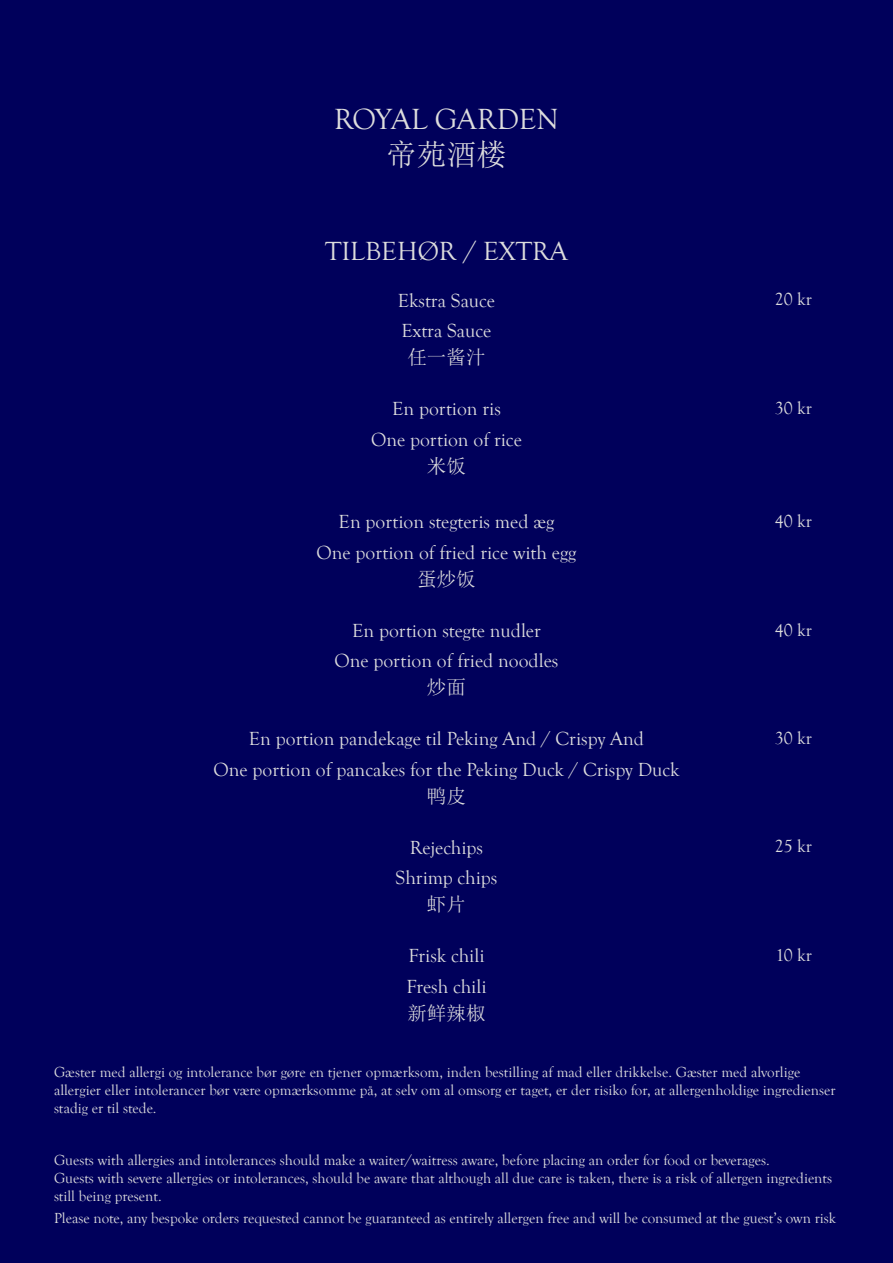
<style>
.page{position:relative;width:893px;height:1263px;background:#00005b}
.page>*{position:absolute;margin:0;border:0;box-sizing:border-box;transform-origin:0 0}
.t1{font:30px "Goudy Old Style T";color:#ddd}
.t2{font:30px "Sim Sun";color:#ddd}
.t3{font:27px "Goudy Old Style T";color:#ddd}
.t4{font:19.5px "Goudy Old Style T";color:#ddd}
.t5{font:19.5px "Sim Sun";color:#ddd}
.t6{font:18px "Goudy Old Style T";color:#ddd}
.t7{font:15px/18px "Goudy Old Style T";color:#ddd}
</style>
<div class="page">
<p class="t1" style="left:334px;top:103px;width:226px">ROYAL GARDEN</p>
<p class="t2" style="left:386px;top:139px;width:121px">帝苑酒楼</p>
<p class="t3" style="left:325px;top:237px;width:244px">TILBEHØR / EXTRA</p>
<p class="t4" style="left:398px;top:290px;width:99px">Ekstra Sauce</p>
<p class="t4" style="left:401px;top:320px;width:91px">Extra Sauce</p>
<p class="t5" style="left:407px;top:347px;width:79px">任一酱汁</p>
<p class="t6" style="left:775px;top:289px;width:39px">20 kr</p>
<p class="t4" style="left:392px;top:398px;width:110px">En portion ris</p>
<p class="t6" style="left:775px;top:398px;width:39px">30 kr</p>
<p class="t4" style="left:371px;top:428px;width:152px">One portion of rice</p>
<p class="t5" style="left:427px;top:456px;width:40px">米饭</p>
<p class="t4" style="left:339px;top:511px;width:217px">En portion stegteris med æg</p>
<p class="t6" style="left:775px;top:511px;width:39px">40 kr</p>
<p class="t4" style="left:317px;top:542px;width:261px">One portion of fried rice with egg</p>
<p class="t5" style="left:417px;top:569px;width:60px">蛋炒饭</p>
<p class="t4" style="left:352px;top:620px;width:190px">En portion stegte nudler</p>
<p class="t4" style="left:334px;top:650px;width:226px">One portion of fried noodles</p>
<p class="t5" style="left:427px;top:678px;width:40px">炒面</p>
<p class="t6" style="left:775px;top:620px;width:39px">40 kr</p>
<p class="t4" style="left:249px;top:728px;width:397px">En portion pandekage til Peking And / Crispy And</p>
<p class="t6" style="left:775px;top:728px;width:39px">30 kr</p>
<p class="t4" style="left:213px;top:759px;width:468px">One portion of pancakes for the Peking Duck / Crispy Duck</p>
<p class="t5" style="left:427px;top:786px;width:40px">鸭皮</p>
<p class="t4" style="left:410px;top:837px;width:75px">Rejechips</p>
<p class="t4" style="left:396px;top:867px;width:103px">Shrimp chips</p>
<p class="t5" style="left:427px;top:894px;width:40px">虾片</p>
<p class="t6" style="left:775px;top:837px;width:39px">25 kr</p>
<p class="t4" style="left:408px;top:945px;width:78px">Frisk chili</p>
<p class="t6" style="left:775px;top:945px;width:38px">10 kr</p>
<p class="t4" style="left:406px;top:976px;width:82px">Fresh chili</p>
<p class="t5" style="left:407px;top:1003px;width:79px">新鲜辣椒</p>
<p class="t7" style="left:54px;top:1064px;width:783px">Gæster med allergi og intolerance bør gøre en tjener opmærksom, inden bestilling af mad eller drikkelse. Gæster med alvorlige allergier eller intolerancer bør være opmærksomme på, at selv om al omsorg er taget, er der risiko for, at allergenholdige ingredienser stadig er til stede.</p>
<p class="t7" style="left:54px;top:1152px;width:780px">Guests with allergies and intolerances should make a waiter/waitress aware, before placing an order for food or beverages.<br>Guests with severe allergies or intolerances, should be aware that although all due care is taken, there is a risk of allergen ingredients still being present.</p>
<p class="t7" style="left:54px;top:1209px;width:784px">Please note, any bespoke orders requested cannot be guaranteed as entirely allergen free and will be consumed at the guest’s own risk</p>
</div>
